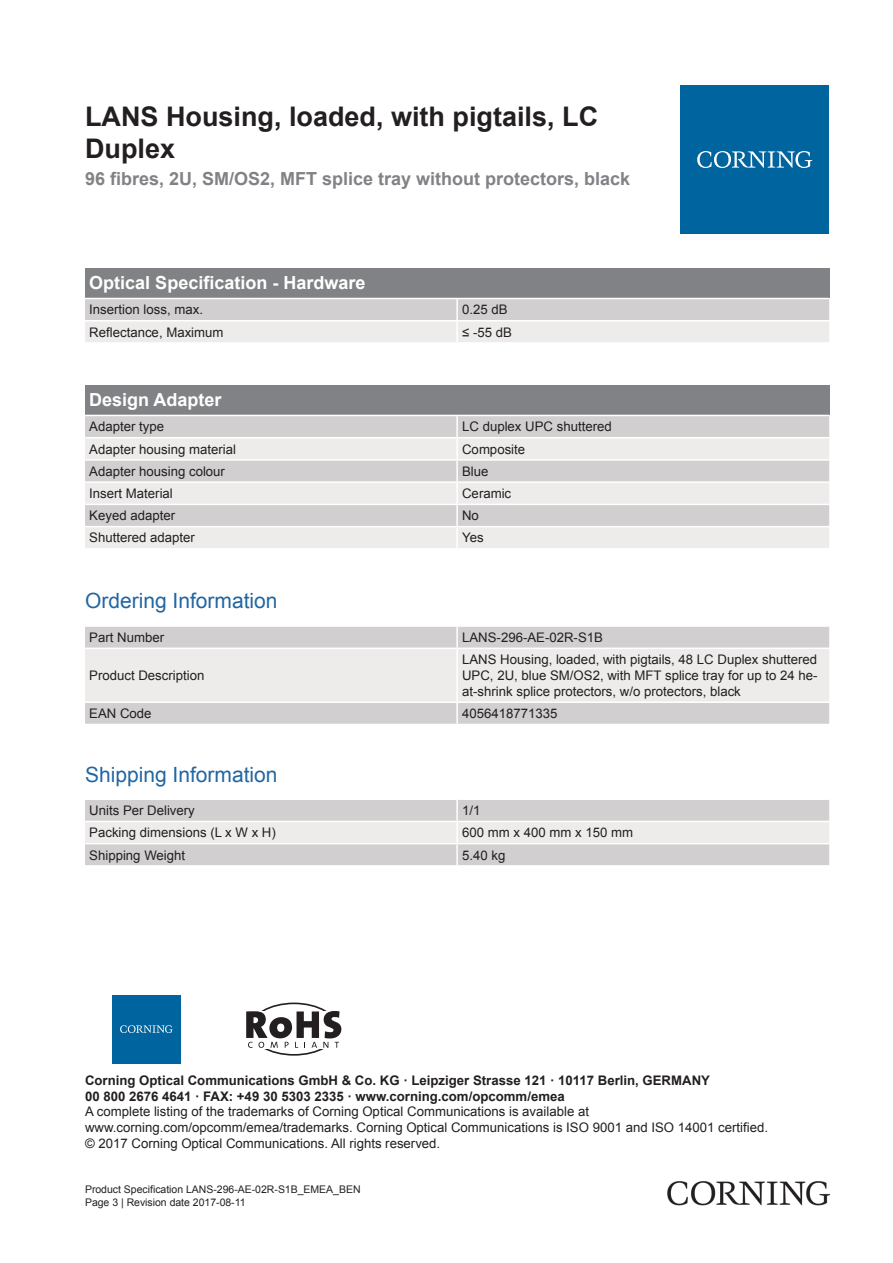
<style>
.page{position:relative;width:893px;height:1263px;background:#fff}
.page>*{position:absolute;margin:0;border:0;box-sizing:border-box;transform-origin:0 0}
.t1{font:700 27px/32.4px "Arial";color:#231f20}
.t2{font:21px "Arial";color:#2166a2}
.t3{font:700 18px "Arial";color:#808285}
.t4{font:700 18px "Arial";color:#fff}
.t5{font:13.2px/15.9px "Arial";color:#231f20;text-align:justify}
.t6{font:700 13.2px/15.9px "Arial";color:#231f20}
.t7{font:10.5px/12.6px "Arial";color:#231f20}
</style>
<div class="page">
<div style="left:85px;top:268px;width:744px;height:30px;background:#808285"></div>
<svg style="left:85px;top:299px;width:744px;height:43px;background:#dfdedd"></svg>
<hr style="left:456px;top:299px;width:2px;height:21px;background:#fff">
<hr style="left:456px;top:321px;width:2px;height:21px;background:#fff">
<hr style="left:85px;top:320px;width:372px;height:1px;background:#fff">
<hr style="left:457px;top:320px;width:372px;height:1px;background:#fff">
<div style="left:85px;top:385px;width:744px;height:30px;background:#808285"></div>
<div style="left:85px;top:416px;width:744px;height:21px;background:#d1cfcf"></div>
<svg style="left:85px;top:438px;width:744px;height:110px;background:#e2e0e0"></svg>
<hr style="left:456px;top:416px;width:2px;height:21px;background:#fff">
<hr style="left:456px;top:438px;width:2px;height:21px;background:#fff">
<hr style="left:456px;top:461px;width:2px;height:20px;background:#fff">
<hr style="left:456px;top:483px;width:2px;height:21px;background:#fff">
<hr style="left:456px;top:505px;width:2px;height:21px;background:#fff">
<hr style="left:456px;top:527px;width:2px;height:21px;background:#fff">
<hr style="left:85px;top:459px;width:372px;height:2px;background:#fff">
<hr style="left:457px;top:459px;width:372px;height:2px;background:#fff">
<hr style="left:85px;top:481px;width:372px;height:2px;background:#fff">
<hr style="left:457px;top:481px;width:372px;height:2px;background:#fff">
<hr style="left:85px;top:504px;width:372px;height:1px;background:#fff">
<hr style="left:457px;top:504px;width:372px;height:1px;background:#fff">
<hr style="left:85px;top:526px;width:372px;height:1px;background:#fff">
<hr style="left:457px;top:526px;width:372px;height:1px;background:#fff">
<div style="left:85px;top:627px;width:744px;height:97px;background:#d1cfcf"></div>
<div style="left:85px;top:649px;width:744px;height:52px;background:#edeceb"></div>
<hr style="left:456px;top:627px;width:2px;height:20px;background:#fff">
<hr style="left:456px;top:649px;width:2px;height:52px;background:#fff">
<hr style="left:456px;top:703px;width:2px;height:21px;background:#fff">
<hr style="left:85px;top:647px;width:372px;height:2px;background:#fff">
<hr style="left:457px;top:647px;width:372px;height:2px;background:#fff">
<hr style="left:85px;top:701px;width:372px;height:2px;background:#fff">
<hr style="left:457px;top:701px;width:372px;height:2px;background:#fff">
<div style="left:85px;top:800px;width:744px;height:65px;background:#d1cfcf"></div>
<div style="left:85px;top:822px;width:744px;height:21px;background:#edeceb"></div>
<hr style="left:456px;top:800px;width:2px;height:21px;background:#fff">
<hr style="left:456px;top:822px;width:2px;height:21px;background:#fff">
<hr style="left:456px;top:844px;width:2px;height:21px;background:#fff">
<hr style="left:85px;top:821px;width:372px;height:1px;background:#fff">
<hr style="left:457px;top:821px;width:372px;height:1px;background:#fff">
<hr style="left:85px;top:843px;width:372px;height:1px;background:#fff">
<hr style="left:457px;top:843px;width:372px;height:1px;background:#fff">
<div style="left:680px;top:85px;width:149px;height:149px;background:#00649e"></div>
<svg style="left:697px;top:151px;width:115px;height:17px"></svg>
<img style="left:668px;top:1181px;width:161px;height:24px">
<div style="left:112px;top:995px;width:68px;height:68px;background:#00649e"></div>
<svg style="left:120px;top:1025px;width:53px;height:8px"></svg>
<div style="left:249px;top:1002px;width:90px;height:54px;border:2px solid #231f20;border-radius:50%"></div>
<div style="left:229px;top:1011px;width:123px;height:38px;background:#fff"></div>
<svg style="left:246px;top:1011px;width:95px;height:37px"></svg>
<h1 class="t1" style="left:85px;top:100px;width:515px">LANS Housing, loaded, with pigtails, LC<br>Duplex</h1>
<h3 class="t3" style="left:85px;top:166px;width:547px">96 fibres, 2U, SM/OS2, MFT splice tray without protectors, black</h3>
<h3 class="t4" style="left:89px;top:270px;width:278px">Optical Specification - Hardware</h3>
<p class="t5" style="left:89px;top:302px;width:115px">Insertion loss, max.</p>
<p class="t5" style="left:462px;top:302px;width:47px">0.25 dB</p>
<p class="t5" style="left:89px;top:324px;width:136px">Reflectance, Maximum</p>
<p class="t5" style="left:462px;top:324px;width:51px">≤ -55 dB</p>
<h3 class="t4" style="left:89px;top:387px;width:134px">Design Adapter</h3>
<p class="t5" style="left:89px;top:419px;width:76px">Adapter type</p>
<p class="t5" style="left:462px;top:419px;width:151px">LC duplex UPC shuttered</p>
<p class="t5" style="left:89px;top:441px;width:148px">Adapter housing material</p>
<p class="t5" style="left:462px;top:441px;width:65px">Composite</p>
<p class="t5" style="left:89px;top:463px;width:137px">Adapter housing colour</p>
<p class="t5" style="left:462px;top:463px;width:28px">Blue</p>
<p class="t5" style="left:89px;top:485px;width:85px">Insert Material</p>
<p class="t5" style="left:462px;top:485px;width:51px">Ceramic</p>
<p class="t5" style="left:89px;top:507px;width:87px">Keyed adapter</p>
<p class="t5" style="left:462px;top:507px;width:18px">No</p>
<p class="t5" style="left:89px;top:530px;width:107px">Shuttered adapter</p>
<p class="t5" style="left:462px;top:530px;width:23px">Yes</p>
<h2 class="t2" style="left:85px;top:587px;width:194px">Ordering Information</h2>
<p class="t5" style="left:89px;top:629px;width:76px">Part Number</p>
<p class="t5" style="left:462px;top:629px;width:142px">LANS-296-AE-02R-S1B</p>
<p class="t5" style="left:89px;top:667px;width:117px">Product Description</p>
<p class="t5" style="left:462px;top:651px;width:357px">LANS Housing, loaded, with pigtails, 48 LC Duplex shuttered UPC, 2U, blue SM/OS2, with MFT splice tray for up to 24 he&shy;at-shrink splice protectors, w/o protectors, black</p>
<p class="t5" style="left:89px;top:705px;width:64px">EAN Code</p>
<p class="t5" style="left:462px;top:705px;width:97px">4056418771335</p>
<h2 class="t2" style="left:85px;top:760px;width:194px">Shipping Information</h2>
<p class="t5" style="left:89px;top:802px;width:107px">Units Per Delivery</p>
<p class="t5" style="left:462px;top:802px;width:20px">1/1</p>
<p class="t5" style="left:89px;top:824px;width:188px">Packing dimensions (L x W x H)</p>
<p class="t5" style="left:462px;top:824px;width:172px">600 mm x 400 mm x 150 mm</p>
<p class="t5" style="left:89px;top:847px;width:97px">Shipping Weight</p>
<p class="t5" style="left:462px;top:847px;width:45px">5.40 kg</p>
<p class="t6" style="left:85px;top:1072px;width:626px">Corning Optical Communications GmbH &amp; Co. KG · Leipziger Strasse 121 · 10117 Berlin, GERMANY<br>00 800 2676 4641 · FAX: +49 30 5303 2335 · www.corning.com/opcomm/emea</p>
<p class="t5" style="left:85px;top:1104px;width:684px;text-align:left">A complete listing of the trademarks of Corning Optical Communications is available at www.corning.com/opcomm/emea/trademarks. Corning Optical Communications is ISO 9001 and ISO 14001 certified. © 2017 Corning Optical Communications. All rights reserved.</p>
<p class="t7" style="left:85px;top:1183px;width:277px">Product Specification LANS-296-AE-02R-S1B_EMEA_BEN<br>Page 3 | Revision date 2017-08-11</p>
</div>
